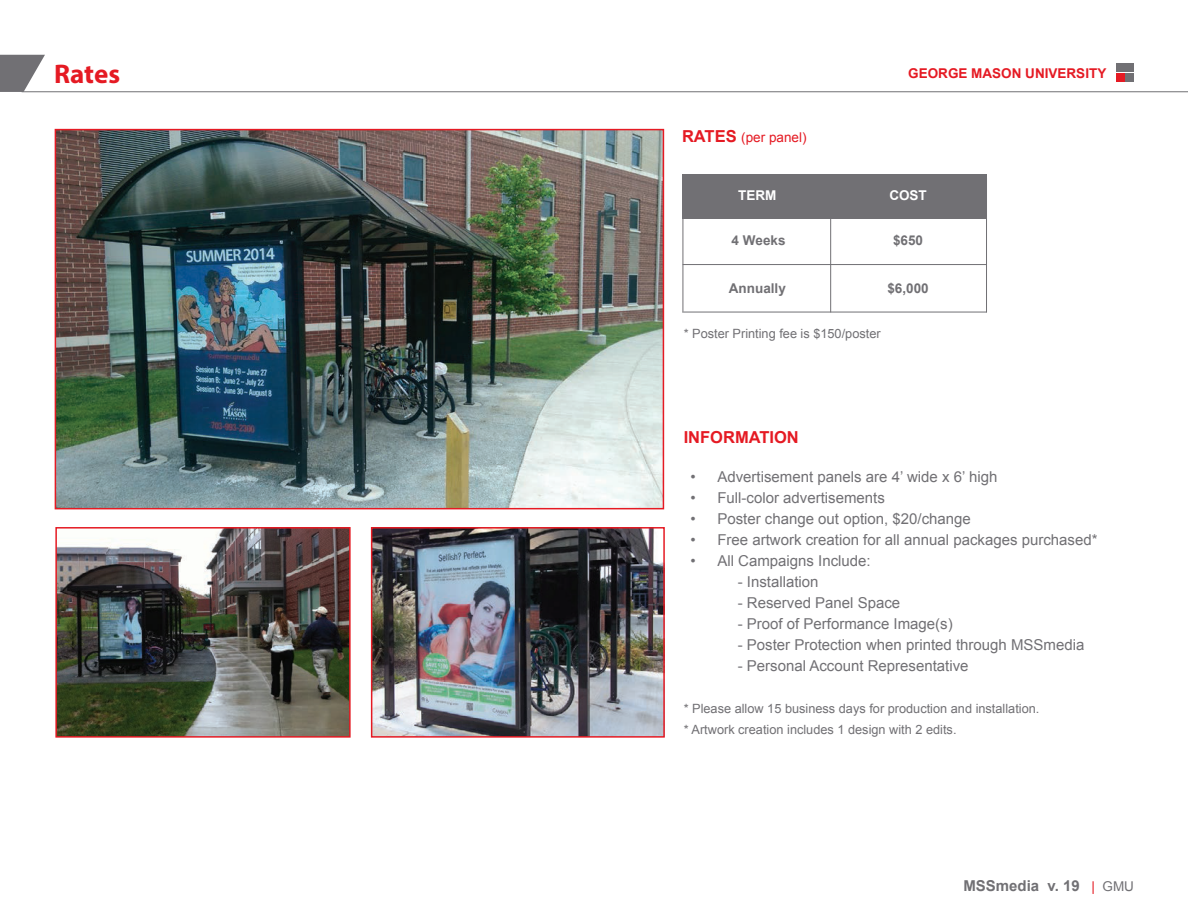
<style>
.page{position:relative;width:1188px;height:918px;background:#fff}
.page>*{position:absolute;margin:0;border:0;box-sizing:border-box;transform-origin:0 0}
.t1{font:700 27px "Myriad Pro";color:#e51a23}
.t2{font:700 16.5px "Arial";color:#e51a23}
.t3{font:15px "Arial";color:#717074}
.t4{font:700 15px "Arial";color:#717074}
.t5{font:700 13.5px "Arial";color:#717074}
.t6{font:700 13.5px "Arial";color:#e51a23}
.t7{font:13.5px "Arial";color:#e51a23}
.t8{font:700 13.5px "Arial";color:#fff}
.t9{font:12.75px/21px "Arial";color:#717074}
.s1{font-weight:700;font-size:16.5px}
.s2{font-weight:400;font-size:13.5px;color:#e51a23}
.s3{font-weight:400;font-size:13.5px}
</style>
<div class="page">
<svg style="left:0;top:55px;width:45px;height:37px"></svg>
<hr style="left:22px;top:92px;width:1166px;height:1px;background:#717074">
<div style="left:1116px;top:63px;width:8px;height:8px;background:#717074"></div>
<div style="left:1116px;top:73px;width:8px;height:8px;background:#e51a23"></div>
<div style="left:1126px;top:63px;width:8px;height:8px;background:#717074"></div>
<div style="left:1126px;top:73px;width:8px;height:8px;background:#717074"></div>
<div style="left:682px;top:174px;width:305px;height:44px;background:#717074"></div>
<hr style="left:683px;top:264px;width:304px;height:1px;background:#717074">
<hr style="left:682px;top:312px;width:305px;height:1px;background:#717074">
<hr style="left:683px;top:178px;width:1px;height:134px;background:#717074">
<hr style="left:986px;top:178px;width:1px;height:134px;background:#717074">
<hr style="left:830px;top:178px;width:1px;height:134px;background:#717074">
<img style="left:374px;top:530px;width:288px;height:205px">
<div style="left:371px;top:527px;width:294px;height:211px;border:2px solid #e51a23"></div>
<img style="left:58px;top:530px;width:290px;height:205px">
<div style="left:55px;top:527px;width:296px;height:211px;border:2px solid #e51a23"></div>
<img style="left:58px;top:132px;width:603px;height:374px">
<div style="left:55px;top:129px;width:609px;height:380px;border:2px solid #e51a23"></div>
<h1 class="t1" style="left:54px;top:57px;width:68px">Rates</h1>
<p class="t6" style="left:908px;top:65px;width:200px">GEORGE MASON UNIVERSITY</p>
<p class="t7" style="left:682px;top:128px;width:126px"><span class="s1">RATES</span> (per panel)</p>
<p class="t8" style="left:738px;top:186px;width:40px">TERM</p>
<p class="t5" style="left:732px;top:231px;width:56px">4 Weeks</p>
<p class="t5" style="left:729px;top:279px;width:59px">Annually</p>
<p class="t8" style="left:889px;top:186px;width:39px">COST</p>
<p class="t5" style="left:893px;top:231px;width:32px">$650</p>
<p class="t5" style="left:887px;top:279px;width:43px">$6,000</p>
<p class="t9" style="left:684px;top:323px;width:199px">* Poster Printing fee is $150/poster</p>
<p class="t2" style="left:684px;top:426px;width:117px">INFORMATION</p>
<p class="t3" style="left:690px;top:467px;width:308px">• Advertisement panels are 4’ wide x 6’ high</p>
<p class="t3" style="left:690px;top:488px;width:196px">• Full-color advertisements</p>
<p class="t3" style="left:690px;top:509px;width:282px">• Poster change out option, $20/change</p>
<p class="t3" style="left:690px;top:530px;width:409px">• Free artwork creation for all annual packages purchased*</p>
<p class="t3" style="left:690px;top:551px;width:182px">• All Campaigns Include:</p>
<p class="t3" style="left:738px;top:572px;width:82px">- Installation</p>
<p class="t3" style="left:738px;top:593px;width:164px">- Reserved Panel Space</p>
<p class="t3" style="left:738px;top:614px;width:217px">- Proof of Performance Image(s)</p>
<p class="t3" style="left:738px;top:635px;width:348px">- Poster Protection when printed through MSSmedia</p>
<p class="t3" style="left:738px;top:656px;width:232px">- Personal Account Representative</p>
<p class="t9" style="left:684px;top:698px;width:357px">* Please allow 15 business days for production and installation. * Artwork creation includes 1 design with 2 edits.</p>
<p class="t4" style="left:963px;top:876px;width:172px">MSSmedia v. 19 <span class="s2">|</span> <span class="s3">GMU</span></p>
</div>
